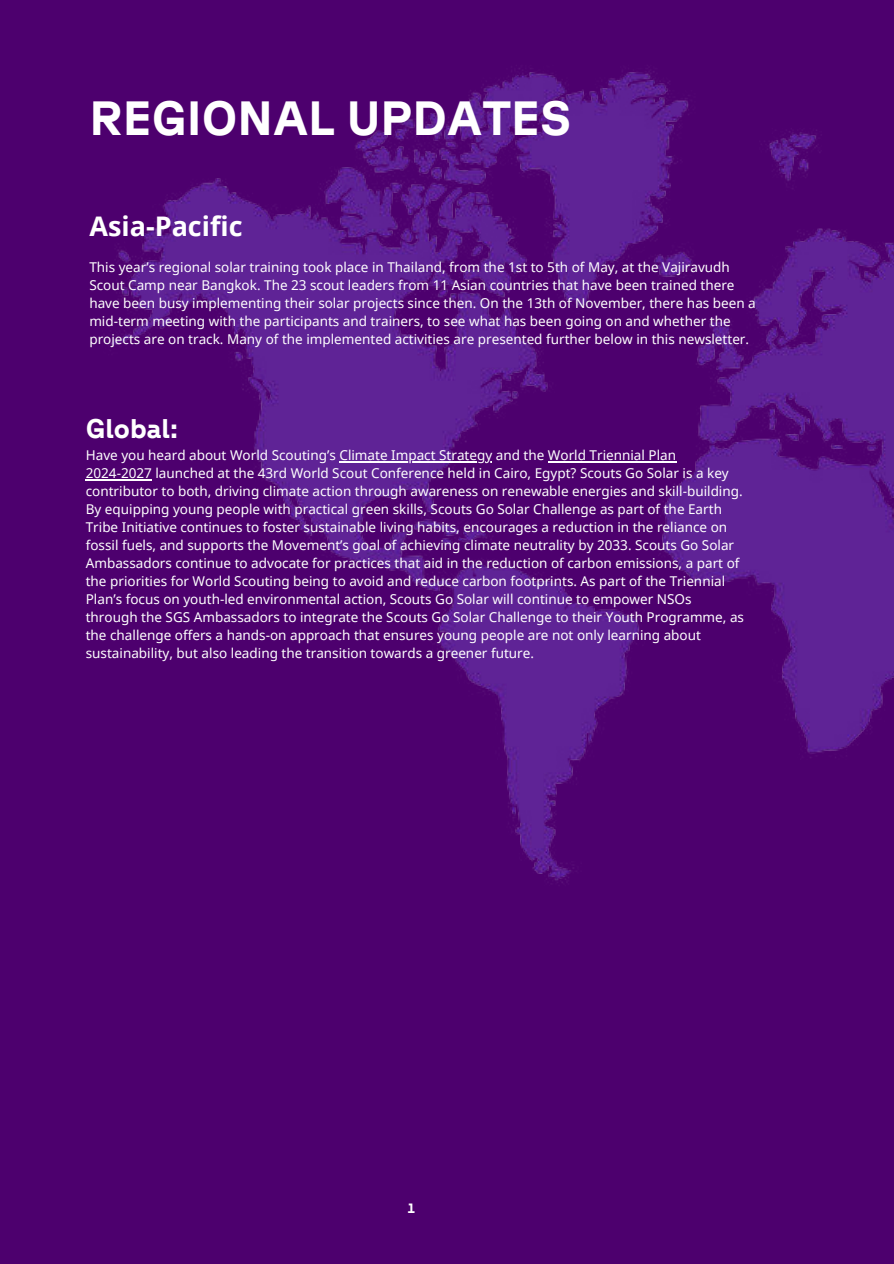
<style>
.page{position:relative;width:894px;height:1264px;background:#fff}
.page>*{position:absolute;margin:0;border:0;box-sizing:border-box;transform-origin:0 0}
.t1{font:700 48px "Scouts GT Planar";color:#fff}
.t2{font:700 27px "Noto Sans";color:#fff}
.t3{font:700 27px "Scouts GT Planar";color:#fff}
.t4{font:13.5px/18px "Noto Sans";color:#fff}
.t5{font:700 13.5px "Scouts GT Planar";color:#fff}
</style>
<div class="page">
<div style="left:0;top:0;width:893px;height:1263px;background:#4d006e"></div>
<img style="left:89px;top:68px;width:804px;height:815px">
<hr style="left:339px;top:461px;width:153px;height:1px;background:#fff">
<hr style="left:547px;top:461px;width:129px;height:1px;background:#fff">
<hr style="left:86px;top:479px;width:66px;height:1px;background:#fff">
<h1 class="t1" style="left:89px;top:90px;width:483px">REGIONAL UPDATES</h1>
<h2 class="t2" style="left:89px;top:207px;width:155px">Asia-Pacific</h2>
<p class="t4" style="left:89px;top:258px;width:667px">This year’s regional solar training took place in Thailand, from the 1st to 5th of May, at the Vajiravudh Scout Camp near Bangkok. The 23 scout leaders from 11 Asian countries that have been trained there have been busy implementing their solar projects since then. On the 13th of November, there has been a mid-term meeting with the participants and trainers, to see what has been going on and whether the projects are on track. Many of the implemented activities are presented further below in this newsletter.</p>
<h2 class="t3" style="left:86px;top:412px;width:94px">Global:</h2>
<p class="t4" style="left:86px;top:446px;width:659px">Have you heard about World Scouting’s Climate Impact Strategy and the World Triennial Plan 2024-2027 launched at the 43rd World Scout Conference held in Cairo, Egypt? Scouts Go Solar is a key contributor to both, driving climate action through awareness on renewable energies and skill-building.<br>By equipping young people with practical green skills, Scouts Go Solar Challenge as part of the Earth Tribe Initiative continues to foster sustainable living habits, encourages a reduction in the reliance on fossil fuels, and supports the Movement’s goal of achieving climate neutrality by 2033. Scouts Go Solar Ambassadors continue to advocate for practices that aid in the reduction of carbon emissions, a part of the priorities for World Scouting being to avoid and reduce carbon footprints. As part of the Triennial Plan’s focus on youth-led environmental action, Scouts Go Solar will continue to empower NSOs through the SGS Ambassadors to integrate the Scouts Go Solar Challenge to their Youth Programme, as the challenge offers a hands-on approach that ensures young people are not only learning about sustainability, but also leading the transition towards a greener future.</p>
<p class="t5" style="left:408px;top:1199px;width:9px">1</p>
</div>
